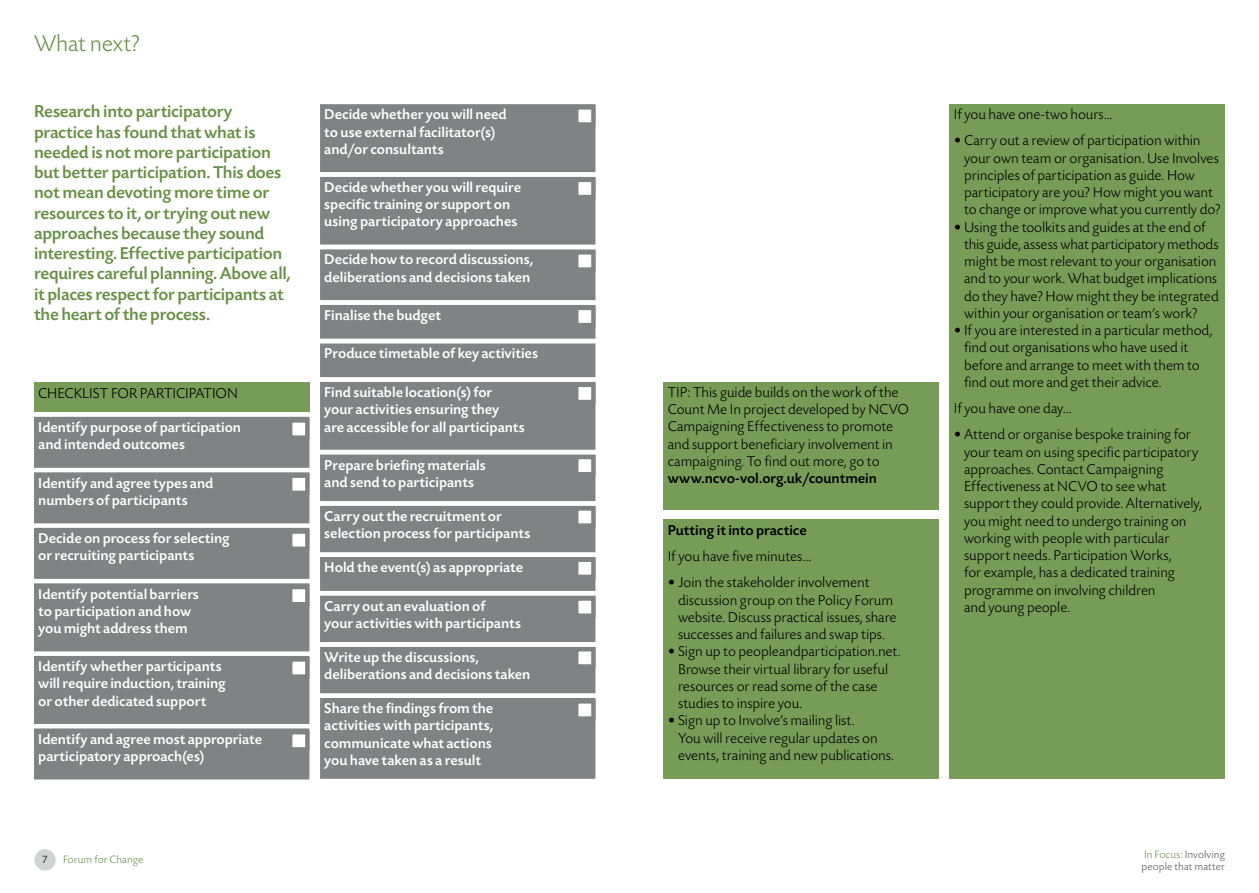
<style>
.page{position:relative;width:1259px;height:893px;background:#fff}
.page>*{position:absolute;margin:0;border:0;box-sizing:border-box;transform-origin:0 0}
.t1{font:300 24px "Today SB";letter-spacing:-.01em;color:#679146}
.t2{font:500 18px/20.2px "Today SB";letter-spacing:-.015em;color:#679146}
.t3{font:300 15px/17.2px "Today SB";letter-spacing:-.005em;color:#000}
.t4{font:500 15px/17.2px "Today SB";color:#fff}
.t5{font:500 15px "Today SB";color:#000}
.t6{font:300 11.25px/12px "Today SB";letter-spacing:.005em;color:#58595b}
.t7{font:300 11.25px "Today SB";letter-spacing:.005em;color:#679146}
.t8{font:300 11.25px "Today SB";color:#000}
.s1{color:#679146}
</style>
<div class="page">
<div style="left:34px;top:849px;width:22px;height:21px;background:#d1d3d4;border-radius:50%"></div>
<div style="left:949px;top:104px;width:276px;height:675px;background:#769c58"></div>
<div style="left:320px;top:104px;width:275px;height:675px;background:#808284"></div>
<svg style="left:320px;top:172px;width:275px;height:526px;background:#8d8f90"></svg>
<div style="left:34px;top:383px;width:275px;height:29px;background:#769c58"></div>
<svg style="left:34px;top:417px;width:275px;height:362px;background:#88898b"></svg>
<div style="left:576px;top:107px;width:17px;height:17px;background:#fff"></div>
<div style="left:574px;top:105px;width:21px;height:22px;border:4px solid #808284"></div>
<div style="left:576px;top:180px;width:17px;height:17px;background:#fff"></div>
<div style="left:574px;top:178px;width:21px;height:21px;border:4px solid #808284"></div>
<div style="left:576px;top:252px;width:17px;height:17px;background:#fff"></div>
<div style="left:574px;top:250px;width:21px;height:22px;border:4px solid #808284"></div>
<div style="left:576px;top:308px;width:17px;height:17px;background:#fff"></div>
<div style="left:574px;top:306px;width:21px;height:21px;border:4px solid #808284"></div>
<div style="left:290px;top:420px;width:17px;height:17px;background:#fff"></div>
<div style="left:288px;top:418px;width:21px;height:22px;border:4px solid #808284"></div>
<div style="left:576px;top:385px;width:17px;height:17px;background:#fff"></div>
<div style="left:574px;top:383px;width:21px;height:21px;border:4px solid #808284"></div>
<div style="left:576px;top:457px;width:17px;height:17px;background:#fff"></div>
<div style="left:574px;top:455px;width:21px;height:21px;border:4px solid #808284"></div>
<div style="left:576px;top:508px;width:17px;height:17px;background:#fff"></div>
<div style="left:574px;top:506px;width:21px;height:22px;border:4px solid #808284"></div>
<div style="left:576px;top:560px;width:17px;height:17px;background:#fff"></div>
<div style="left:574px;top:558px;width:21px;height:21px;border:4px solid #808284"></div>
<div style="left:576px;top:649px;width:17px;height:17px;background:#fff"></div>
<div style="left:574px;top:647px;width:21px;height:21px;border:4px solid #808284"></div>
<div style="left:576px;top:599px;width:17px;height:17px;background:#fff"></div>
<div style="left:574px;top:596px;width:21px;height:22px;border:4px solid #808284"></div>
<div style="left:576px;top:701px;width:17px;height:17px;background:#fff"></div>
<div style="left:574px;top:699px;width:21px;height:22px;border:4px solid #808284"></div>
<div style="left:663px;top:382px;width:276px;height:127px;background:#769c58"></div>
<div style="left:663px;top:520px;width:276px;height:259px;background:#769c58"></div>
<div style="left:290px;top:476px;width:17px;height:17px;background:#fff"></div>
<div style="left:288px;top:474px;width:21px;height:21px;border:4px solid #808284"></div>
<div style="left:290px;top:532px;width:17px;height:17px;background:#fff"></div>
<div style="left:288px;top:529px;width:21px;height:22px;border:4px solid #808284"></div>
<div style="left:290px;top:587px;width:17px;height:17px;background:#fff"></div>
<div style="left:288px;top:585px;width:21px;height:21px;border:4px solid #808284"></div>
<div style="left:290px;top:659px;width:17px;height:17px;background:#fff"></div>
<div style="left:288px;top:657px;width:21px;height:22px;border:4px solid #808284"></div>
<div style="left:290px;top:732px;width:17px;height:17px;background:#fff"></div>
<div style="left:288px;top:730px;width:21px;height:21px;border:4px solid #808284"></div>
<h1 class="t1" style="left:34px;top:31px;width:108px">What next?</h1>
<p class="t2" style="left:34px;top:102px;width:258px">Research into participatory practice has found that what is needed is not more participation but better participation. This does not mean devoting more time or resources to it, or trying out new approaches because they sound interesting. Effective participation requires careful planning. Above all, it places respect for participants at the heart of the process.</p>
<p class="t3" style="left:954px;top:106px;width:160px">If you have one-two hours…</p>
<p class="t4" style="left:324px;top:106px;width:184px">Decide whether you will need to use external facilitator(s) and/or consultants</p>
<p class="t4" style="left:324px;top:179px;width:198px">Decide whether you will require specific training or support on using participatory approaches</p>
<p class="t4" style="left:324px;top:251px;width:210px">Decide how to record discussions, deliberations and decisions taken</p>
<p class="t4" style="left:324px;top:307px;width:118px">Finalise the budget</p>
<p class="t4" style="left:324px;top:345px;width:215px">Produce timetable of key activities</p>
<p class="t4" style="left:324px;top:384px;width:202px">Find suitable location(s) for your activities ensuring they<br>are accessible for all participants</p>
<p class="t4" style="left:324px;top:457px;width:163px">Prepare briefing materials and send to participants</p>
<p class="t4" style="left:324px;top:508px;width:208px">Carry out the recruitment or selection process for participants</p>
<p class="t4" style="left:324px;top:559px;width:200px">Hold the event(s) as appropriate</p>
<p class="t4" style="left:324px;top:598px;width:198px">Carry out an evaluation of<br>your activities with participants</p>
<p class="t4" style="left:324px;top:649px;width:208px">Write up the discussions, deliberations and decisions taken</p>
<p class="t4" style="left:324px;top:700px;width:170px;text-align:justify">Share the findings from the activities with participants, communicate what actions you have taken as a result</p>
<p class="t3" style="left:964px;top:133px;width:258px;text-indent:-10px">• Carry out a review of participation within your own team or organisation. Use Involves principles of participation as guide. How participatory are you? How might you want to change or improve what you currently do?</p>
<p class="t3" style="left:964px;top:219px;width:256px;text-indent:-10px">• Using the toolkits and guides at the end of this guide, assess what participatory methods might be most relevant to your organisation and to your work. What budget implications do they have? How might they be integrated within your organisation or team’s work?</p>
<p class="t3" style="left:964px;top:322px;width:250px;text-indent:-10px">• If you are interested in a particular method, find out organisations who have used it before and arrange to meet with them to find out more and get their advice.</p>
<p class="t3" style="left:954px;top:400px;width:119px">If you have one day…</p>
<p class="t3" style="left:964px;top:427px;width:240px;text-indent:-10px">• Attend or organise bespoke training for your team on using specific participatory approaches. Contact Campaigning Effectiveness at NCVO to see what support they could provide. Alternatively, you might need to undergo training on working with people with particular support needs. Participation Works,<br>for example, has a dedicated training programme on involving children<br>and young people.</p>
<p class="t3" style="left:668px;top:384px;width:243px">TIP: This guide builds on the work of the Count Me In project developed by NCVO Campaigning Effectiveness to promote and support beneficiary involvement in campaigning. To find out more, go to</p>
<p class="t5" style="left:668px;top:470px;width:211px">www.ncvo-vol.org.uk/countmein</p>
<p class="t5" style="left:668px;top:522px;width:140px">Putting it into practice</p>
<p class="t3" style="left:668px;top:548px;width:145px">If you have five minutes…</p>
<p class="t3" style="left:678px;top:574px;width:220px;text-indent:-10px">• Join the stakeholder involvement discussion group on the Policy Forum website. Discuss practical issues, share successes and failures and swap tips.</p>
<p class="t3" style="left:678px;top:643px;width:224px;text-indent:-10px">• S ign up to peopleandparticipation.net.<br>Browse their virtual library for useful resources or read some of the case studies to inspire you.</p>
<p class="t3" style="left:678px;top:712px;width:217px;text-indent:-10px">• S ign up to Involve’s mailing list.<br>You will receive regular updates on events, training and new publications.</p>
<p class="t3" style="left:38px;top:385px;width:10px">chec</p>
<p class="t3" style="left:74px;top:385px;width:148px">klist fo r partici pation</p>
<p class="t4" style="left:38px;top:419px;width:204px">Identify purpose of participation and intended outcomes</p>
<p class="t4" style="left:38px;top:474px;width:177px">Identify and agree types and numbers of participants</p>
<p class="t4" style="left:38px;top:530px;width:193px">Decide on process for selecting or recruiting participants</p>
<p class="t4" style="left:38px;top:586px;width:162px">Identify potential barriers to participation and how you might address them</p>
<p class="t4" style="left:38px;top:658px;width:189px">Identify whether participants will require induction, training or other dedicated support</p>
<p class="t4" style="left:38px;top:731px;width:225px">Identify and agree most appropriate participatory approach(es)</p>
<p class="t8" style="left:42px;top:853px;width:7px">7</p>
<p class="t7" style="left:63px;top:854px;width:82px">Forum for Change</p>
<p class="t6" style="left:1141px;top:848px;width:85px"><span class="s1">In Focus:</span> Involving people that matter</p>
</div>
